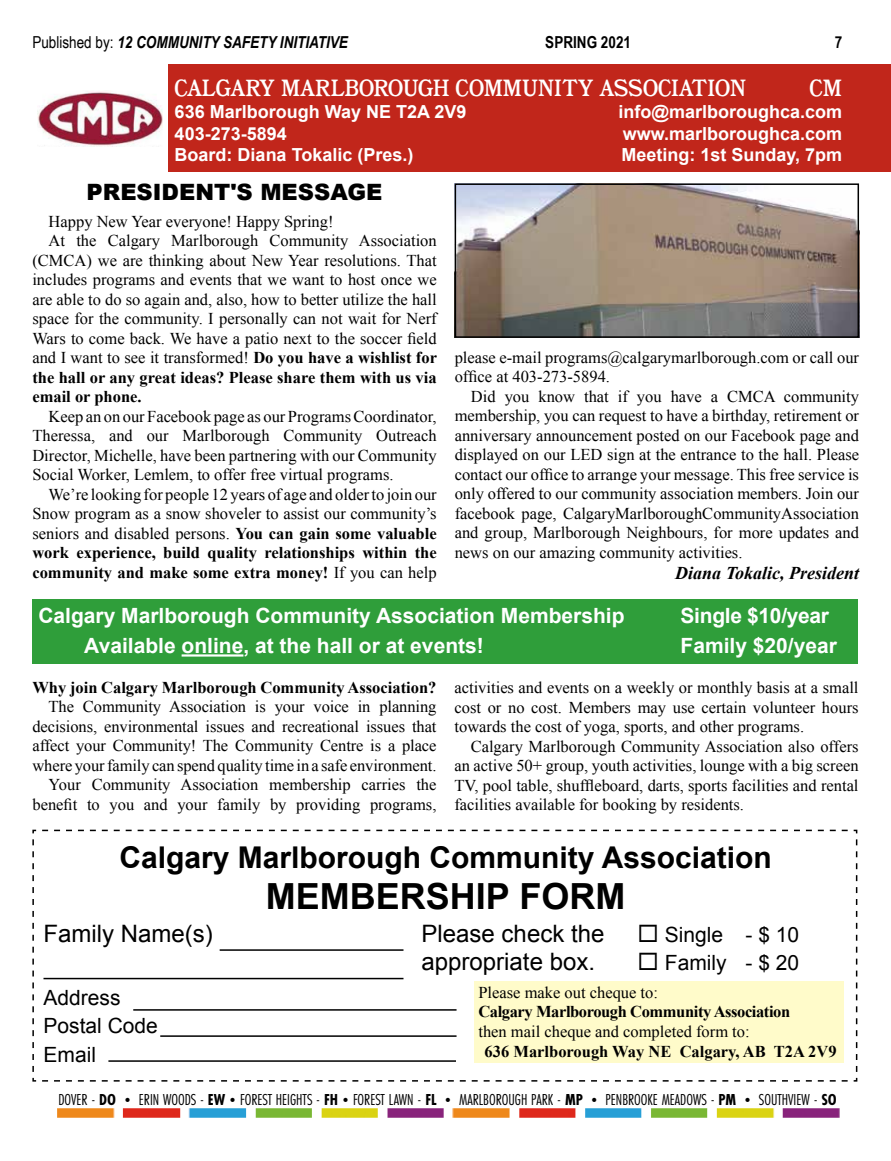
<style>
.page{position:relative;width:891px;height:1161px;background:#fff}
.page>*{position:absolute;margin:0;border:0;box-sizing:border-box;transform-origin:0 0}
.t1{font:700 36px "Arial";color:#000}
.t2{font:700 30px "Arial";color:#000}
.t3{font:24px "Arial";color:#000}
.t4{font:900 22.5px "Arial";color:#000}
.t5{font:700 21px "Arial";color:#fff}
.t6{font:21px/28.5px "Arial";color:#000}
.t7{font:21px "Bookman JF Pro";color:#fff;scale:.9 1}
.t8{font:700 18px "Arial";color:#fff}
.t9{font:italic 700 18px "Times New Roman";color:#000}
.t10{font:16.5px/19.5px "Times New Roman";color:#000;text-align:justify}
.t11{font:700 16.5px "Times New Roman";color:#000}
.t12{font:16.5px "Futura PT Cond";color:#000}
.t13{font:italic 700 16.5px "Arial Narrow";color:#000}
.t14{font:700 16.5px "Times New Roman";letter-spacing:-.025em;color:#000}
.t15{font:700 16.5px "Arial Narrow";color:#000}
.s1{font-weight:400;font-style:normal}
.s2{font-weight:700}
.s3{font-size:15px}
</style>
<div class="page">
<img style="left:57px;top:1108px;width:782px;height:10px">
<img style="left:458px;top:186px;width:398px;height:149px">
<div style="left:455px;top:183px;width:404px;height:155px;border:2px solid #000"></div>
<div style="left:32px;top:599px;width:826px;height:64px;background:#2f9e3a"></div>
<div style="left:168px;top:64px;width:723px;height:108px;background:#c1261b"></div>
<img style="left:37px;top:91px;width:126px;height:56px">
<hr style="left:182px;top:654px;width:61px;height:3px;background:#fff">
<svg style="left:32px;top:829px;width:826px;height:253px"></svg>
<hr style="left:220px;top:949px;width:184px;height:2px;background:#000">
<hr style="left:44px;top:978px;width:360px;height:1px;background:#000">
<hr style="left:160px;top:1035px;width:297px;height:2px;background:#000">
<hr style="left:133px;top:1009px;width:324px;height:2px;background:#000">
<div style="left:475px;top:981px;width:369px;height:81px;background:#fffbca"></div>
<hr style="left:108px;top:1060px;width:348px;height:2px;background:#000">
<svg style="left:595px;top:970px;width:24px;height:1px"></svg>
<p class="t13" style="left:32px;top:29px;width:317px"><span class="s1">Published by:</span> 12 COMMUNITY SAFETY INITIATIVE</p>
<p class="t15" style="left:545px;top:29px;width:87px">SPRING 2021</p>
<p class="t15" style="left:835px;top:29px;width:9px">7</p>
<p class="t7" style="left:175px;top:77px;width:637px">CALGARY MARLBOROUGH COMMUNITY ASSOCIATION</p>
<p class="t7" style="left:809px;top:77px;width:38px">CM</p>
<p class="t8" style="left:175px;top:100px;width:293px">636 Marlborough Way NE T2A 2V9</p>
<p class="t8" style="left:619px;top:100px;width:225px">info@marlboroughca.com</p>
<p class="t8" style="left:175px;top:121px;width:114px">403-273-5894</p>
<p class="t8" style="left:623px;top:121px;width:221px">www.marlboroughca.com</p>
<p class="t8" style="left:175px;top:143px;width:240px">Board: Diana Tokalic (Pres.)</p>
<p class="t8" style="left:621px;top:143px;width:222px">Meeting: 1st Sunday, 7pm</p>
<h3 class="t4" style="left:87px;top:175px;width:297px">PRESIDENT'S MESSAGE</h3>
<p class="t10" style="left:49px;top:211px;width:287px">Happy New Year everyone! Happy Spring!</p>
<p class="t10" style="left:49px;top:231px;width:390px">At the Calgary Marlborough Community Association</p>
<p class="t10" style="left:32px;top:250px;width:406px">(CMCA) we are thinking about New Year resolutions. That</p>
<p class="t10" style="left:32px;top:270px;width:406px">includes programs and events that we want to host once we</p>
<p class="t10" style="left:32px;top:289px;width:406px">are able to do so again and, also, how to better utilize the hall</p>
<p class="t10" style="left:32px;top:309px;width:406px">space for the community. I personally can not wait for Nerf</p>
<p class="t10" style="left:32px;top:328px;width:406px">Wars to come back. We have a patio next to the soccer field</p>
<p class="t10" style="left:32px;top:348px;width:406px">and I want to see it transformed! <span class="s2">Do you have a wishlist for</span></p>
<p class="t11" style="left:32px;top:366px;width:406px">the hall or any great ideas? Please share them with us via</p>
<p class="t11" style="left:32px;top:385px;width:111px">email or phone.</p>
<p class="t10" style="left:32px;top:406px;width:406px;text-indent:16px">Keep an on our Facebook page as our Programs Coordinator, Theressa, and our Marlborough Community Outreach Director, Michelle, have been partnering with our Community Social Worker, Lemlem, to offer free virtual programs.</p>
<p class="t10" style="left:32px;top:484px;width:406px;text-indent:16px">We’re looking for people 12 years of age and older to join our Snow program as a snow shoveler to assist our community’s seniors and disabled persons. <span class="s2">You can gain some valuable work experience, build quality relationships within the community and make some extra money!</span> If you can help</p>
<p class="t10" style="left:455px;top:347px;width:406px">please e-mail programs@calgarymarlborough.com or call our office at 403-273-5894.</p>
<p class="t10" style="left:455px;top:386px;width:406px;text-indent:16px">Did you know that if you have a CMCA community membership, you can request to have a birthday, retirement or anniversary announcement posted on our Facebook page and displayed on our LED sign at the entrance to the hall. Please contact our office to arrange your message. This free service is only offered to our community association members. Join our facebook page, CalgaryMarlboroughCommunityAssociation and group, Marlborough Neighbours, for more updates and news on our amazing community activities.</p>
<p class="t9" style="left:675px;top:561px;width:185px">Diana Tokalic, President</p>
<p class="t5" style="left:38px;top:602px;width:588px">Calgary Marlborough Community Association Membership</p>
<p class="t5" style="left:681px;top:602px;width:150px">Single $10/year</p>
<p class="t5" style="left:84px;top:632px;width:401px">Available online, at the hall or at events!</p>
<p class="t5" style="left:681px;top:632px;width:158px">Family $20/year</p>
<p class="t11" style="left:32px;top:676px;width:406px">Why join Calgary Marlborough Community Association?</p>
<p class="t10" style="left:32px;top:697px;width:406px;text-align:right">The Community Association is your voice in planning decisions, environmental issues and recreational issues that affect your Community! The Community Centre is a place where your family can spend quality time in a safe environment.<br>Your Community Association membership carries the benefit to you and your family by providing programs,</p>
<p class="t10" style="left:454px;top:678px;width:406px">activities and events on a weekly or monthly basis at a small cost or no cost. Members may use certain volunteer hours towards the cost of yoga, sports, and other programs.</p>
<p class="t10" style="left:454px;top:736px;width:406px;text-indent:16px">Calgary Marlborough Community Association also offers an active 50+ group, youth activities, lounge with a big screen TV, pool table, shuffleboard, darts, sports facilities and rental facilities available for booking by residents.</p>
<h2 class="t2" style="left:120px;top:838px;width:654px">Calgary Marlborough Community Association</h2>
<h1 class="t1" style="left:266px;top:873px;width:361px">MEMBERSHIP FORM</h1>
<h3 class="t3" style="left:44px;top:918px;width:171px">Family Name(s)</h3>
<h3 class="t3" style="left:422px;top:918px;width:184px">Please check the</h3>
<p class="t6" style="left:638px;top:920px;width:163px">◻ Single - $ 10</p>
<h3 class="t3" style="left:422px;top:946px;width:175px">appropriate box.</h3>
<p class="t6" style="left:638px;top:949px;width:163px">◻ Family - $ 20</p>
<p class="t6" style="left:44px;top:983px;width:116px">Address<br>Postal Code<br>Email</p>
<p class="t10" style="left:478px;top:982px;width:181px">Please make out cheque to:</p>
<p class="t14" style="left:478px;top:1000px;width:313px">Calgary Marlborough Community Association</p>
<p class="t10" style="left:478px;top:1022px;width:273px">then mail cheque and completed form to:</p>
<p class="t11" style="left:485px;top:1040px;width:354px">636 Marlborough Way NE Calgary, AB T2A 2V9</p>
<p class="t12" style="left:58px;top:1090px;width:780px">DOVER - <span class="s2">DO</span> <span class="s3">•</span> ERIN WOODS - <span class="s2">EW</span><span class="s3">•</span>FOREST HEIGHTS - <span class="s2">FH</span><span class="s3">•</span>FOREST LAWN - <span class="s2">FL</span> <span class="s3">•</span> MARLBOROUGH PARK - <span class="s2">MP</span> <span class="s3">•</span> PENBROOKE MEADOWS - <span class="s2">PM</span> <span class="s3">•</span> SOUTHVIEW - <span class="s2">SO</span></p>
</div>
